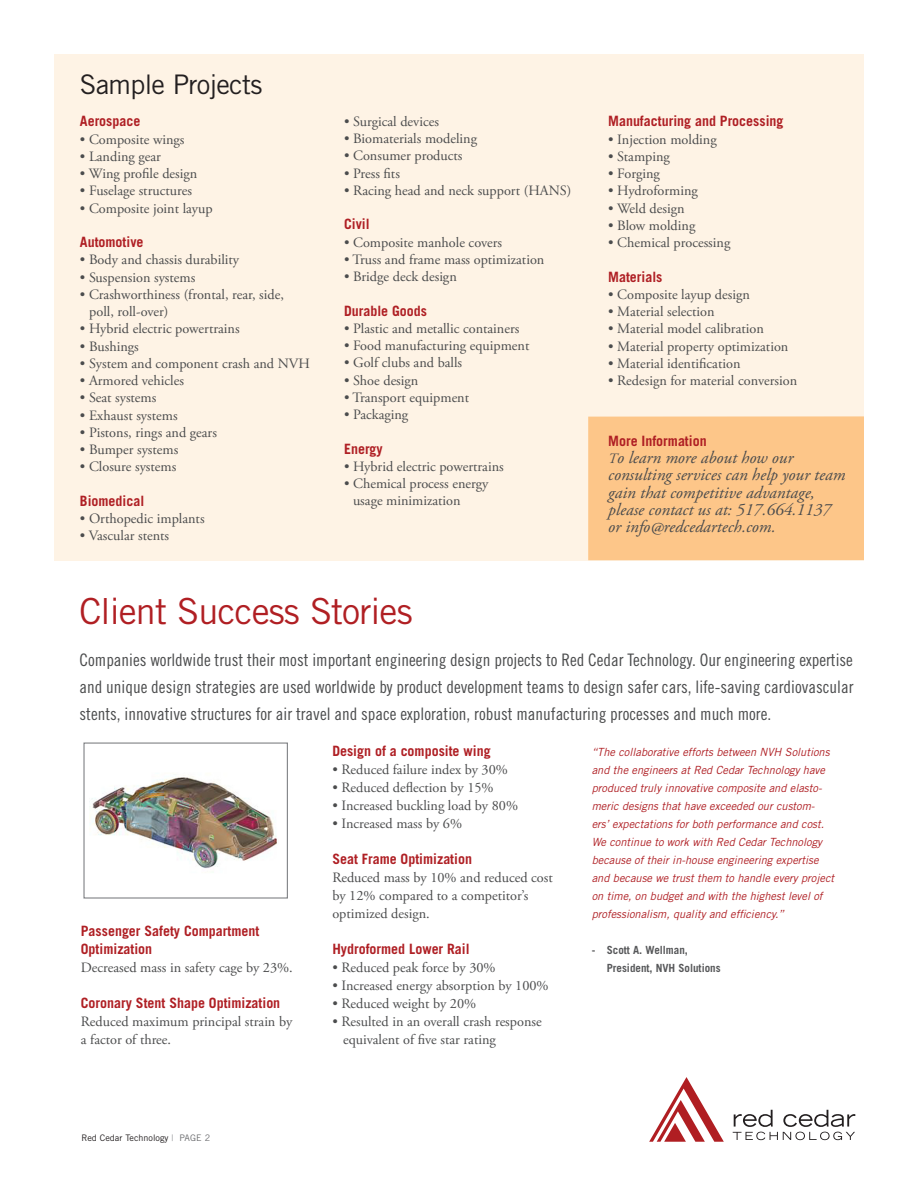
<style>
.page{position:relative;width:918px;height:1188px;background:#fff}
.page>*{position:absolute;margin:0;border:0;box-sizing:border-box;transform-origin:0 0}
.t1{font:36px "Trade Gothic";letter-spacing:-.025em;color:#b01f23}
.t2{font:27px "Trade Gothic";letter-spacing:-.025em;color:#231f20}
.t3{font:17.25px/27px "Trade Gothic Cond Eighteen";color:#4b4c4d;text-align:justify}
.t4{font:italic 17.25px/17.2px "Adobe Garamond Pro";color:#4b4c4d}
.t5{font:14.25px/18px "Adobe Garamond Pro";color:#4b4c4d}
.t6{font:700 14.25px/18px "Trade Gothic";color:#af1f24}
.t7{font:italic 11.25px/18px "Trade Gothic";color:#af1f24}
.t8{font:700 11.25px "Trade Gothic";color:#57585a}
.t9{font:9px "Trade Gothic";color:#231f20}
.s1{font-size:14.25px}
.s2{color:#939598}
.s3{color:#6c6d70}
.s4{font-family:"Trade Gothic";font-weight:700;color:#af1f24}
</style>
<div class="page">
<div style="left:54px;top:54px;width:810px;height:507px;background:#fef3e5"></div>
<div style="left:588px;top:416px;width:276px;height:144px;background:#fdc689"></div>
<svg style="left:649px;top:1077px;width:75px;height:65px"></svg>
<svg style="left:733px;top:1110px;width:122px;height:30px"></svg>
<img style="left:92px;top:776px;width:185px;height:93px">
<div style="left:83px;top:742px;width:205px;height:157px;border:1px solid #808285"></div>
<p class="t2" style="left:80px;top:68px;width:184px">Sample Projects</p>
<p class="t6" style="left:80px;top:112px;width:62px">Aerospace</p>
<p class="t5" style="left:80px;top:131px;width:106px">• Composite wings</p>
<p class="t5" style="left:80px;top:148px;width:83px">• Landing gear</p>
<p class="t5" style="left:80px;top:165px;width:119px">• Wing profile design</p>
<p class="t5" style="left:80px;top:182px;width:114px">• Fuselage structures</p>
<p class="t5" style="left:80px;top:200px;width:134px">• Composite joint layup</p>
<p class="t6" style="left:80px;top:233px;width:65px">Automotive</p>
<p class="t5" style="left:80px;top:251px;width:161px">• Body and chassis durability</p>
<p class="t5" style="left:80px;top:269px;width:117px">• Suspension systems</p>
<p class="t5" style="left:89px;top:286px;width:196px;line-height:17.2px;text-indent:-9px">• Crashworthiness (frontal, rear, side, poll, roll-over)</p>
<p class="t5" style="left:80px;top:320px;width:161px">• Hybrid electric powertrains</p>
<p class="t5" style="left:80px;top:338px;width:60px">• Bushings</p>
<p class="t5" style="left:80px;top:355px;width:232px">• System and component crash and NVH</p>
<p class="t5" style="left:80px;top:372px;width:106px">• Armored vehicles</p>
<p class="t5" style="left:80px;top:389px;width:78px">• Seat systems</p>
<p class="t5" style="left:80px;top:407px;width:99px">• Exhaust systems</p>
<p class="t5" style="left:80px;top:424px;width:139px">• Pistons, rings and gears</p>
<p class="t5" style="left:80px;top:441px;width:100px">• Bumper systems</p>
<p class="t5" style="left:80px;top:458px;width:98px">• Closure systems</p>
<p class="t6" style="left:80px;top:492px;width:66px">Biomedical</p>
<p class="t5" style="left:80px;top:510px;width:126px">• Orthopedic implants</p>
<p class="t5" style="left:80px;top:527px;width:91px">• Vascular stents</p>
<p class="t5" style="left:344px;top:113px;width:96px">• Surgical devices</p>
<p class="t5" style="left:344px;top:130px;width:135px">• Biomaterials modeling</p>
<p class="t5" style="left:344px;top:147px;width:120px">• Consumer products</p>
<p class="t5" style="left:344px;top:165px;width:57px">• Press fits</p>
<p class="t5" style="left:344px;top:182px;width:229px">• Racing head and neck support (HANS)</p>
<p class="t6" style="left:344px;top:215px;width:27px">Civil</p>
<p class="t5" style="left:344px;top:234px;width:160px">• Composite manhole covers</p>
<p class="t5" style="left:344px;top:251px;width:202px">• Truss and frame mass optimization</p>
<p class="t5" style="left:344px;top:268px;width:114px">• Bridge deck design</p>
<p class="t6" style="left:344px;top:301px;width:85px">Durable Goods</p>
<p class="t5" style="left:344px;top:320px;width:177px">• Plastic and metallic containers</p>
<p class="t5" style="left:344px;top:337px;width:187px">• Food manufacturing equipment</p>
<p class="t5" style="left:344px;top:354px;width:120px">• Golf clubs and balls</p>
<p class="t5" style="left:344px;top:372px;width:76px">• Shoe design</p>
<p class="t5" style="left:344px;top:389px;width:127px">• Transport equipment</p>
<p class="t5" style="left:344px;top:406px;width:66px">• Packaging</p>
<p class="t6" style="left:344px;top:439px;width:40px">Energy</p>
<p class="t5" style="left:344px;top:458px;width:161px">• Hybrid electric powertrains</p>
<p class="t5" style="left:353px;top:475px;width:137px;line-height:17.2px;text-indent:-9px">• Chemical process energy usage minimization</p>
<p class="t6" style="left:608px;top:112px;width:177px">Manufacturing and Processing</p>
<p class="t5" style="left:608px;top:131px;width:110px">• Injection molding</p>
<p class="t5" style="left:608px;top:148px;width:63px">• Stamping</p>
<p class="t5" style="left:608px;top:165px;width:53px">• Forging</p>
<p class="t5" style="left:608px;top:182px;width:91px">• Hydroforming</p>
<p class="t5" style="left:608px;top:200px;width:78px">• Weld design</p>
<p class="t5" style="left:608px;top:217px;width:89px">• Blow molding</p>
<p class="t5" style="left:608px;top:234px;width:124px">• Chemical processing</p>
<p class="t6" style="left:608px;top:267px;width:56px">Materials</p>
<p class="t5" style="left:608px;top:286px;width:143px">• Composite layup design</p>
<p class="t5" style="left:608px;top:303px;width:108px">• Material selection</p>
<p class="t5" style="left:608px;top:320px;width:157px">• Material model calibration</p>
<p class="t5" style="left:608px;top:338px;width:182px">• Material property optimization</p>
<p class="t5" style="left:608px;top:355px;width:134px">• Material identification</p>
<p class="t5" style="left:608px;top:372px;width:191px">• Redesign for material conversion</p>
<p class="t6" style="left:608px;top:432px;width:100px">More Information</p>
<p class="t4" style="left:608px;top:450px;width:239px"><span class="s1">T</span>o learn more about how our consulting services can help your team gain that competitive advantage, please contact us at: 517.664.1137 or info@redcedartech.com.</p>
<p class="t1" style="left:79px;top:589px;width:335px">Client Success Stories</p>
<p class="t3" style="left:79px;top:646px;width:776px">Companies worldwide trust their most important engineering design projects to Red Cedar Technology. Our engineering expertise and unique design strategies are used worldwide by product development teams to design safer cars, life-saving cardiovascular stents, innovative structures for air travel and space exploration, robust manufacturing processes and much more.</p>
<p class="t6" style="left:81px;top:921px;width:180px">Passenger Safety Compartment<br>Optimization</p>
<p class="t5" style="left:81px;top:959px;width:213px">Decreased mass in safety cage by 23%.</p>
<p class="t6" style="left:81px;top:993px;width:201px">Coronary Stent Shape Optimization</p>
<p class="t5" style="left:81px;top:1013px;width:213px">Reduced maximum principal strain by a factor of three.</p>
<p class="t9" style="left:81px;top:1132px;width:130px">Red Cedar Technology <span class="s2">|</span> <span class="s3">PAGE 2</span></p>
<p class="t6" style="left:332px;top:741px;width:160px">Design of a composite wing</p>
<p class="t5" style="left:332px;top:761px;width:177px">• Reduced failure index by 30%</p>
<p class="t5" style="left:332px;top:779px;width:163px">• Reduced deflection by 15%</p>
<p class="t5" style="left:332px;top:797px;width:187px">• Increased buckling load by 80%</p>
<p class="t5" style="left:332px;top:815px;width:131px">• Increased mass by 6%</p>
<p class="t5" style="left:332px;top:851px;width:222px"><span class="s4">Seat Frame Optimization<br></span>Reduced mass by 10% and reduced cost by 12% compared to a competitor’s optimized design.</p>
<p class="t6" style="left:332px;top:939px;width:139px">Hydroformed Lower Rail</p>
<p class="t5" style="left:332px;top:959px;width:165px">• Reduced peak force by 30%</p>
<p class="t5" style="left:332px;top:977px;width:218px">• Increased energy absorption by 100%</p>
<p class="t5" style="left:332px;top:995px;width:145px">• Reduced weight by 20%</p>
<p class="t5" style="left:343px;top:1013px;width:200px;text-indent:-11px">• Resulted in an overall crash response equivalent of five star rating</p>
<p class="t7" style="left:592px;top:743px;width:244px">“The collaborative efforts between NVH Solutions and the engineers at Red Cedar Technology have produced truly innovative composite and elasto&shy;meric designs that have exceeded our custom&shy;ers’ expectations for both performance and cost.<br>We continue to work with Red Cedar Technology because of their in-house engineering expertise and because we trust them to handle every project on time, on budget and with the highest level of professionalism, quality and efficiency.”</p>
<p class="t8" style="left:592px;top:943px;width:98px">- Scott A. Wellman,</p>
<p class="t8" style="left:607px;top:961px;width:115px">President, NVH Solutions</p>
</div>
